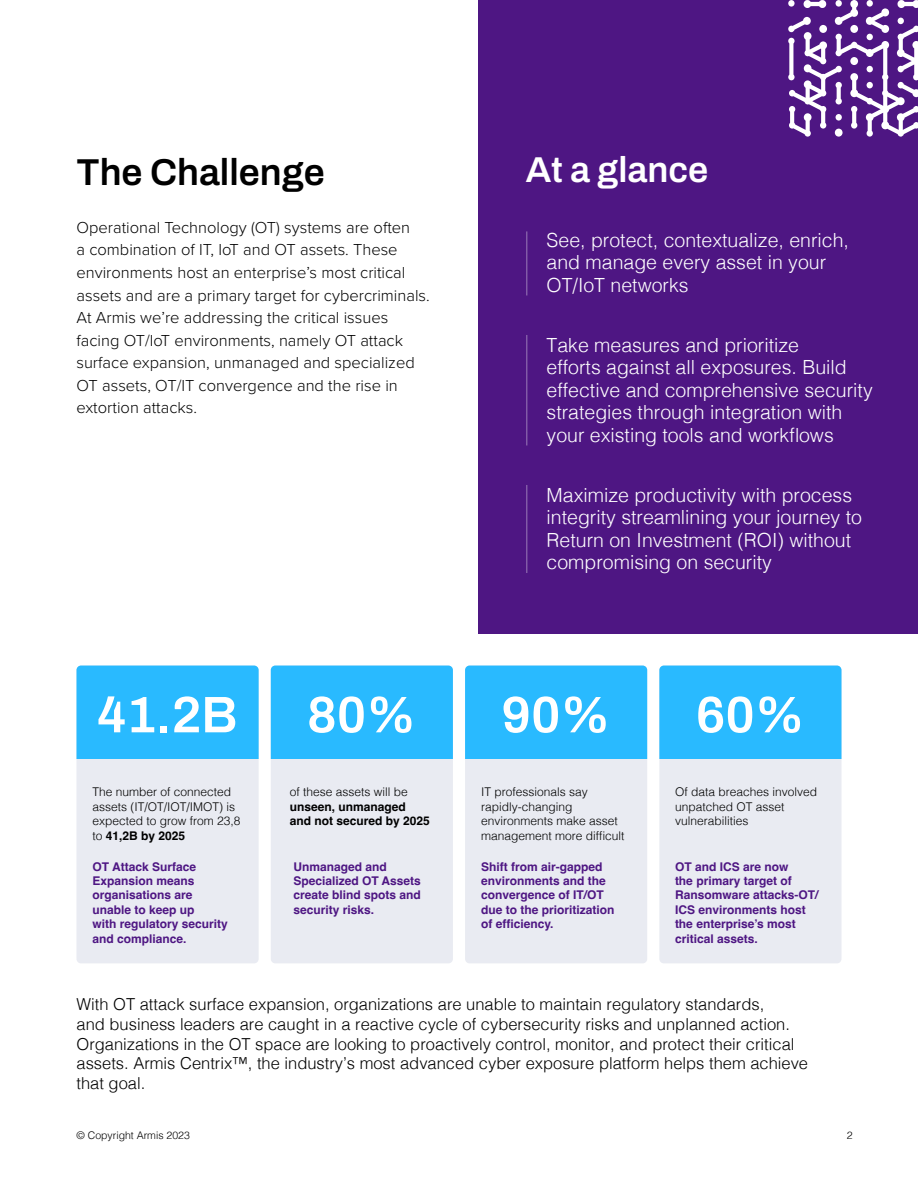
<style>
.page{position:relative;width:918px;height:1188px;background:#fff}
.page>*{position:absolute;margin:0;border:0;box-sizing:border-box;transform-origin:0 0}
.t1{font:600 51.45px "Archivo";color:#fff}
.t2{font:600 37.5px "Archivo";color:#000}
.t3{font:600 36px "Archivo";color:#fff}
.t4{font:300 19.5px/22.5px "Helvetica";color:#fff}
.t5{font:300 16.5px/19.8px "Helvetica";color:#000}
.t6{font:300 16.5px/22.5px "Proxima Nova";color:#000}
.t7{font:700 12px/14.4px "Helvetica";color:#4e1683}
.t8{font:300 12px/14.4px "Helvetica";color:#000}
.t9{font:700 12px/14.4px "Helvetica";color:#000}
.t10{font:300 10.5px "Helvetica";color:#000}
.s1{font-weight:700}
</style>
<div class="page">
<div style="left:76px;top:666px;width:183px;height:297px;background:#e9ebf2;border-radius:4px"></div>
<div style="left:76px;top:666px;width:183px;height:93px;background:#29baff"></div>
<div style="left:478px;top:0;width:440px;height:634px;background:#4e1683"></div>
<svg style="left:788px;top:0;width:130px;height:137px"></svg>
<hr style="left:526px;top:231px;width:1px;height:64px;background:#fff">
<hr style="left:526px;top:335px;width:1px;height:110px;background:#fff">
<hr style="left:526px;top:485px;width:1px;height:88px;background:#fff">
<div style="left:659px;top:666px;width:183px;height:297px;background:#e9ebf2;border-radius:4px"></div>
<div style="left:659px;top:666px;width:183px;height:93px;background:#29baff"></div>
<div style="left:271px;top:666px;width:182px;height:297px;background:#e9ebf2;border-radius:4px"></div>
<div style="left:271px;top:666px;width:182px;height:93px;background:#29baff"></div>
<div style="left:465px;top:666px;width:182px;height:297px;background:#e9ebf2;border-radius:4px"></div>
<div style="left:465px;top:666px;width:182px;height:93px;background:#29baff"></div>
<h2 class="t2" style="left:76px;top:144px;width:250px">The Challenge</h2>
<p class="t6" style="left:76px;top:215px;width:355px">Operational Technology (OT) systems are often<br>a combination of IT, IoT and OT assets. These environments host an enterprise’s most critical assets and are a primary target for cybercriminals.<br>At Armis we’re addressing the critical issues facing OT/IoT environments, namely OT attack surface expansion, unmanaged and specialized OT assets, OT/IT convergence and the rise in extortion attacks.</p>
<h3 class="t3" style="left:526px;top:143px;width:184px">At a glance</h3>
<h3 class="t4" style="left:547px;top:227px;width:304px">See, protect, contextualize, enrich, and manage every asset in your<br>OT/IoT networks</h3>
<h3 class="t4" style="left:547px;top:332px;width:328px">Take measures and prioritize<br>efforts against all exposures. Build effective and comprehensive security strategies through integration with your existing tools and workflows</h3>
<h3 class="t4" style="left:547px;top:482px;width:317px">Maximize productivity with process integrity streamlining your journey to Return on Investment (ROI) without compromising on security</h3>
<h1 class="t1" style="left:97px;top:676px;width:142px">41.2B</h1>
<h1 class="t1" style="left:307px;top:676px;width:110px">80%</h1>
<h1 class="t1" style="left:501px;top:676px;width:110px">90%</h1>
<h1 class="t1" style="left:696px;top:676px;width:110px">60%</h1>
<p class="t8" style="left:481px;top:784px;width:145px">IT professionals say rapidly-changing environments make asset management more difficult</p>
<p class="t8" style="left:675px;top:784px;width:144px">Of data breaches involved unpatched OT asset vulnerabilities</p>
<p class="t8" style="left:93px;top:784px;width:150px">The number of connected assets (IT/OT/IOT/IMOT) is expected to grow from 23,8 to <span class="s1">41,2B by 2025</span></p>
<p class="t7" style="left:93px;top:860px;width:137px">OT Attack Surface<br>Expansion means organisations are unable to keep up<br>with regulatory security and compliance.</p>
<p class="t7" style="left:293px;top:860px;width:129px">Unmanaged and<br>Specialized OT Assets create blind spots and security risks.</p>
<p class="t7" style="left:481px;top:860px;width:135px">Shift from air-gapped environments and the convergence of IT/OT due to the prioritization of efficiency.</p>
<p class="t7" style="left:675px;top:860px;width:145px">OT and ICS are now<br>the primary target of<br>Ransomware attacks-OT/<br>ICS environments host the enterprise’s most critical assets.</p>
<p class="t8" style="left:290px;top:784px;width:120px">of these assets will be</p>
<p class="t9" style="left:290px;top:801px;width:142px">unseen, unmanaged and not secured by 2025</p>
<p class="t5" style="left:76px;top:993px;width:733px">With OT attack surface expansion, organizations are unable to maintain regulatory standards,<br>and business leaders are caught in a reactive cycle of cybersecurity risks and unplanned action.<br>Organizations in the OT space are looking to proactively control, monitor, and protect their critical assets. Armis Centrix™, the industry’s most advanced cyber exposure platform helps them achieve that goal.</p>
<p class="t10" style="left:76px;top:1126px;width:115px">© Copyright Armis 2023</p>
<p class="t10" style="left:847px;top:1126px;width:7px">2</p>
</div>
